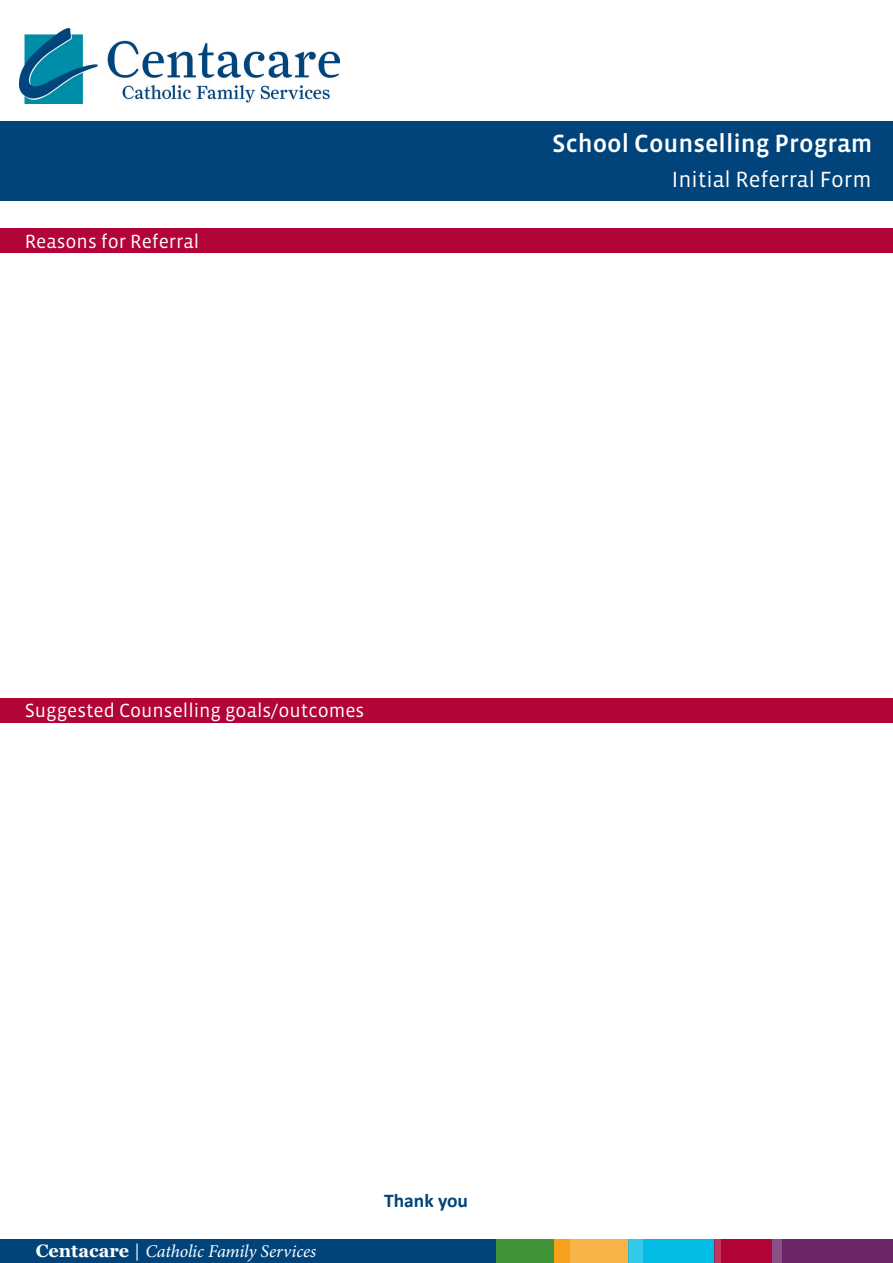
<style>
.page{position:relative;width:893px;height:1263px;background:#fff}
.page>*{position:absolute;margin:0;border:0;box-sizing:border-box;transform-origin:0 0}
.Heading_1_Vista_Blan{font:500 25.5px "Vista Sans OT";color:#fff}
.Heading_1_Vista_Blan-2{font:22.5px "Vista Sans OT";color:#fff}
.Heading_2_Vista_Blan{font:19.5px "Vista Sans OT";color:#fff}
.Body_4_Calibri_Azul{font:700 19.5px "Calibri";color:#00447b}
.Paragraph_Style_3_Ge{font:italic 18px "Minion Pro";letter-spacing:-.005em;color:#fff}
.s1{font-family:"Georgia";font-weight:700;font-style:normal}
.s2{font-family:"Georgia";font-style:normal}
</style>
<div class="page">
<img style="left:20px;top:29px;width:320px;height:74px">
<div style="left:0;top:121px;width:893px;height:80px;background:#00447b"></div>
<div style="left:0;top:229px;width:893px;height:24px;background:#b30437"></div>
<div style="left:0;top:1239px;width:496px;height:24px;background:#00447b"></div>
<div style="left:496px;top:1239px;width:57px;height:24px;background:#3f9537"></div>
<div style="left:569px;top:1239px;width:60px;height:24px;background:#f7b348"></div>
<div style="left:554px;top:1239px;width:15px;height:24px;background:#f6a01b"></div>
<div style="left:643px;top:1239px;width:71px;height:24px;background:#02bce5"></div>
<div style="left:629px;top:1239px;width:14px;height:24px;background:#34c9ea"></div>
<div style="left:714px;top:1239px;width:7px;height:24px;background:#c2365f"></div>
<div style="left:721px;top:1239px;width:51px;height:24px;background:#b30437"></div>
<div style="left:772px;top:1239px;width:18px;height:24px;background:#895187"></div>
<div style="left:782px;top:1239px;width:111px;height:24px;background:#6c2669"></div>
<div style="left:0;top:699px;width:893px;height:24px;background:#b30437"></div>
<p class="Heading_2_Vista_Blan" style="left:25px;top:231px;width:176px">Reasons for Referral</p>
<p class="Heading_2_Vista_Blan" style="left:25px;top:700px;width:341px">Suggested Counselling goals/outcomes</p>
<p class="Heading_1_Vista_Blan" style="left:552px;top:131px;width:322px">School Counselling Program</p>
<p class="Heading_1_Vista_Blan-2" style="left:672px;top:168px;width:201px">Initial Referral Form</p>
<p class="Paragraph_Style_3_Ge" style="left:36px;top:1239px;width:282px"><span class="s1">Centacare</span> <span class="s2">|</span> Catholic Family Services</p>
<p class="Body_4_Calibri_Azul" style="left:384px;top:1186px;width:85px">Thank you</p>
</div>
